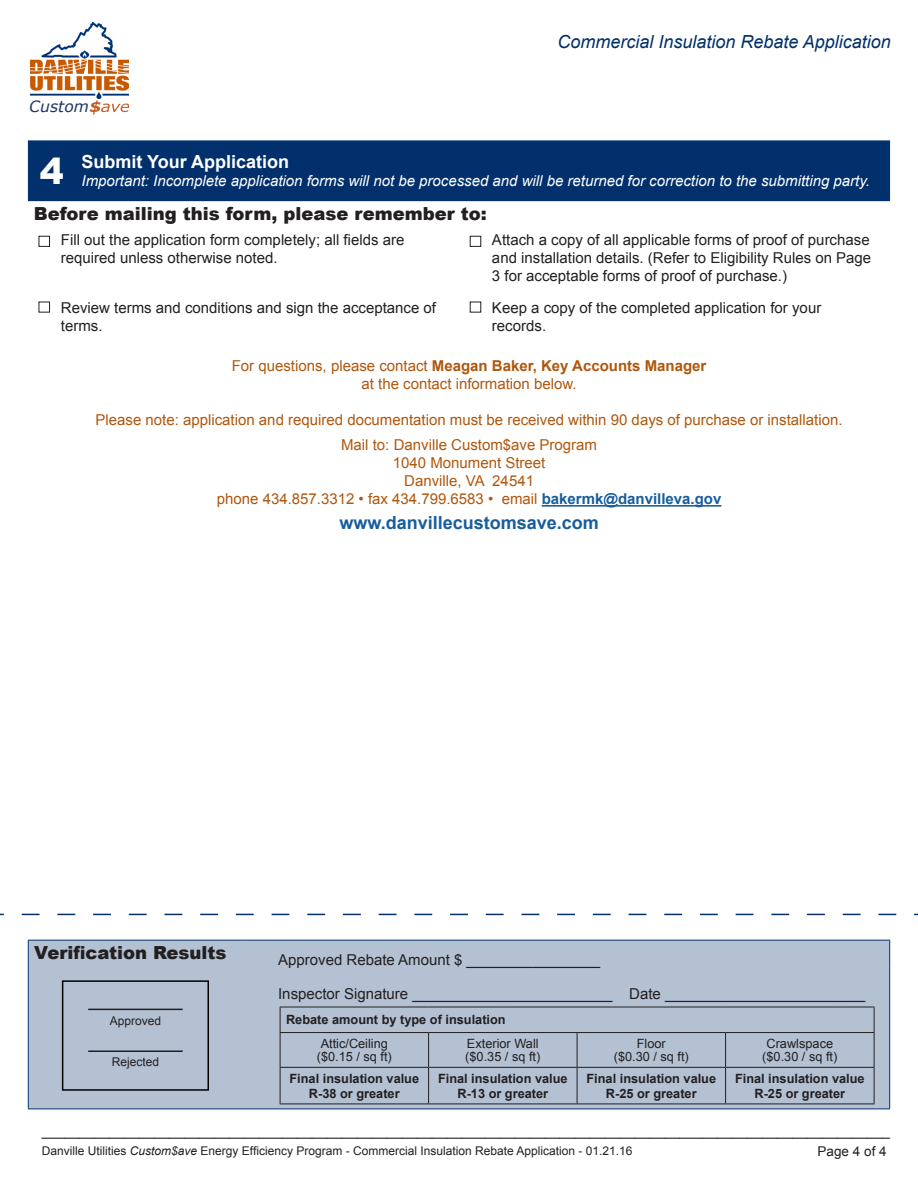
<style>
.page{position:relative;width:918px;height:1188px;background:#fff}
.page>*{position:absolute;margin:0;border:0;box-sizing:border-box;transform-origin:0 0}
.t1{font:900 36px "Arial";color:#fff}
.t2{font:900 18px "Arial";color:#231f20}
.t3{font:italic 18px "Arial";color:#02306c}
.t4{font:700 18px "Arial";color:#175d9e}
.t5{font:700 18px "Arial";color:#fff}
.t6{font:italic 15.45px "Verdana";letter-spacing:.005em;color:#1e3569}
.t7{font:15px/18px "Arial";color:#231f20}
.t8{font:15px "Arial";color:#af570d}
.t9{font:italic 15px "Arial";color:#fff}
.t10{font:700 15px "Arial";color:#af570d}
.t11{font:13.5px "Arial";color:#231f20}
.t12{font:700 12.75px/15.3px "Arial";color:#231f20;text-align:center}
.t13{font:12.75px "Arial";color:#231f20}
.t14{font:12px "Arial";color:#231f20}
.s1{font-weight:400}
.s2{font-weight:700;color:#175d9e}
.s3{font-style:italic}
</style>
<div class="page">
<svg style="left:90px;top:100px;width:39px;height:15px"></svg>
<img style="left:30px;top:22px;width:99px;height:76px">
<div style="left:28px;top:140px;width:862px;height:61px;background:#02306c"></div>
<hr style="left:542px;top:505px;width:179px;height:2px;background:#175d9e">
<div style="left:39px;top:302px;width:11px;height:11px;border:1px solid #231f20"></div>
<div style="left:39px;top:236px;width:11px;height:11px;border:1px solid #231f20"></div>
<div style="left:470px;top:236px;width:11px;height:11px;border:1px solid #231f20"></div>
<svg style="left:0;top:914px;width:918px;height:1px"></svg>
<div style="left:29px;top:941px;width:860px;height:168px;background:#b3c1d3"></div>
<hr style="left:28px;top:940px;width:217px;height:1px;background:#02306c">
<svg style="left:28px;top:941px;width:1px;height:26px"></svg>
<hr style="left:245px;top:940px;width:645px;height:1px;background:#02306c">
<svg style="left:889px;top:941px;width:1px;height:26px"></svg>
<hr style="left:28px;top:967px;width:1px;height:142px;background:#02306c">
<hr style="left:889px;top:967px;width:1px;height:142px;background:#02306c">
<hr style="left:28px;top:1109px;width:217px;height:1px;background:#02306c">
<hr style="left:245px;top:1109px;width:645px;height:1px;background:#02306c">
<hr style="left:88px;top:1009px;width:95px;height:1px;background:#231f20">
<hr style="left:88px;top:1051px;width:95px;height:1px;background:#231f20">
<div style="left:62px;top:980px;width:147px;height:111px;border:2px solid #000"></div>
<svg style="left:280px;top:1008px;width:1px;height:24px"></svg>
<svg style="left:874px;top:1007px;width:1px;height:25px"></svg>
<hr style="left:280px;top:1032px;width:149px;height:1px;background:#231f20">
<hr style="left:280px;top:1033px;width:1px;height:34px;background:#231f20">
<hr style="left:429px;top:1032px;width:148px;height:1px;background:#231f20">
<hr style="left:428px;top:1033px;width:1px;height:34px;background:#231f20">
<hr style="left:577px;top:1032px;width:149px;height:1px;background:#231f20">
<hr style="left:577px;top:1033px;width:1px;height:34px;background:#231f20">
<hr style="left:726px;top:1032px;width:148px;height:1px;background:#231f20">
<hr style="left:725px;top:1033px;width:1px;height:34px;background:#231f20">
<hr style="left:874px;top:1033px;width:1px;height:34px;background:#231f20">
<hr style="left:280px;top:1067px;width:149px;height:1px;background:#231f20">
<hr style="left:280px;top:1068px;width:1px;height:36px;background:#231f20">
<hr style="left:429px;top:1067px;width:148px;height:1px;background:#231f20">
<hr style="left:428px;top:1068px;width:1px;height:36px;background:#231f20">
<hr style="left:577px;top:1067px;width:149px;height:1px;background:#231f20">
<hr style="left:577px;top:1068px;width:1px;height:36px;background:#231f20">
<hr style="left:726px;top:1067px;width:148px;height:1px;background:#231f20">
<hr style="left:725px;top:1068px;width:1px;height:36px;background:#231f20">
<hr style="left:874px;top:1068px;width:1px;height:36px;background:#231f20">
<hr style="left:280px;top:1104px;width:149px;height:1px;background:#231f20">
<hr style="left:429px;top:1104px;width:148px;height:1px;background:#231f20">
<hr style="left:577px;top:1104px;width:149px;height:1px;background:#231f20">
<hr style="left:726px;top:1104px;width:148px;height:1px;background:#231f20">
<hr style="left:280px;top:1007px;width:149px;height:1px;background:#231f20">
<hr style="left:429px;top:1007px;width:148px;height:1px;background:#231f20">
<hr style="left:577px;top:1007px;width:149px;height:1px;background:#231f20">
<hr style="left:726px;top:1007px;width:148px;height:1px;background:#231f20">
<p class="t6" style="left:29px;top:96px;width:61px">Custom</p>
<p class="t3" style="left:557px;top:30px;width:335px">Commercial Insulation Rebate Application</p>
<p class="t1" style="left:40px;top:145px;width:26px">4</p>
<p class="t5" style="left:82px;top:150px;width:209px">Submit Your Application</p>
<p class="t9" style="left:82px;top:171px;width:790px">Important: Incomplete application forms will not be processed and will be returned for correction to the submitting party.</p>
<p class="t2" style="left:34px;top:201px;width:454px">Before mailing this form, please remember to:</p>
<p class="t7" style="left:61px;top:231px;width:345px">Fill out the application form completely; all fields are required unless otherwise noted.</p>
<p class="t7" style="left:61px;top:298px;width:377px">Review terms and conditions and sign the acceptance of terms.</p>
<p class="t7" style="left:492px;top:231px;width:381px;text-align:justify">Attach a copy of all applicable forms of proof of purchase and installation details. (Refer to Eligibility Rules on Page 3 for acceptable forms of proof of purchase.)</p>
<p class="t7" style="left:492px;top:298px;width:331px">Keep a copy of the completed application for your records.</p>
<p class="t10" style="left:232px;top:356px;width:476px"><span class="s1">For questions, please contact</span> Meagan Baker, Key Accounts Manager</p>
<p class="t8" style="left:362px;top:374px;width:217px">at the contact information below.</p>
<p class="t8" style="left:96px;top:410px;width:749px">Please note: application and required documentation must be received within 90 days of purchase or installation.</p>
<p class="t8" style="left:341px;top:435px;width:257px">Mail to: Danville Custom$ave Program</p>
<p class="t8" style="left:393px;top:453px;width:154px">1040 Monument Street</p>
<p class="t8" style="left:404px;top:471px;width:131px">Danville, VA 24541</p>
<p class="t8" style="left:217px;top:489px;width:506px">phone 434.857.3312 • fax 434.799.6583 • email <span class="s2">bakermk@danvilleva.gov</span></p>
<p class="t4" style="left:339px;top:511px;width:261px">www.danvillecustomsave.com</p>
<p class="t2" style="left:34px;top:940px;width:194px">Verification Results</p>
<p class="t14" style="left:110px;top:1012px;width:53px">Approved</p>
<p class="t14" style="left:112px;top:1054px;width:49px">Rejected</p>
<p class="t7" style="left:278px;top:950px;width:323px">Approved Rebate Amount $ ________________</p>
<p class="t7" style="left:278px;top:985px;width:589px">Inspector Signature ________________________ Date ________________________</p>
<p class="t12" style="left:286px;top:1013px;width:221px">Rebate amount by type of insulation</p>
<p class="t13" style="left:321px;top:1035px;width:69px">Attic/Ceiling</p>
<p class="t13" style="left:317px;top:1049px;width:77px">($0.15 / sq ft)</p>
<p class="t13" style="left:467px;top:1035px;width:73px">Exterior Wall</p>
<p class="t13" style="left:465px;top:1049px;width:77px">($0.35 / sq ft)</p>
<p class="t13" style="left:637px;top:1035px;width:31px">Floor</p>
<p class="t13" style="left:614px;top:1049px;width:77px">($0.30 / sq ft)</p>
<p class="t13" style="left:767px;top:1035px;width:68px">Crawlspace</p>
<p class="t13" style="left:762px;top:1049px;width:77px">($0.30 / sq ft)</p>
<p class="t12" style="left:290px;top:1071px;width:131px">Final insulation value<br>R-38 or greater</p>
<p class="t12" style="left:438px;top:1071px;width:131px">Final insulation value<br>R-13 or greater</p>
<p class="t12" style="left:587px;top:1071px;width:131px">Final insulation value<br>R-25 or greater</p>
<p class="t12" style="left:735px;top:1071px;width:131px">Final insulation value<br>R-25 or greater</p>
<p class="t11" style="left:42px;top:1122px;width:850px">_________________________________________________________________________________________________________________</p>
<p class="t14" style="left:42px;top:1143px;width:592px">Danville Utilities <span class="s3">Custom$ave</span> Energy Efficiency Program - Commercial Insulation Rebate Application - 01.21.16</p>
<p class="t11" style="left:818px;top:1142px;width:71px">Page 4 of 4</p>
</div>
